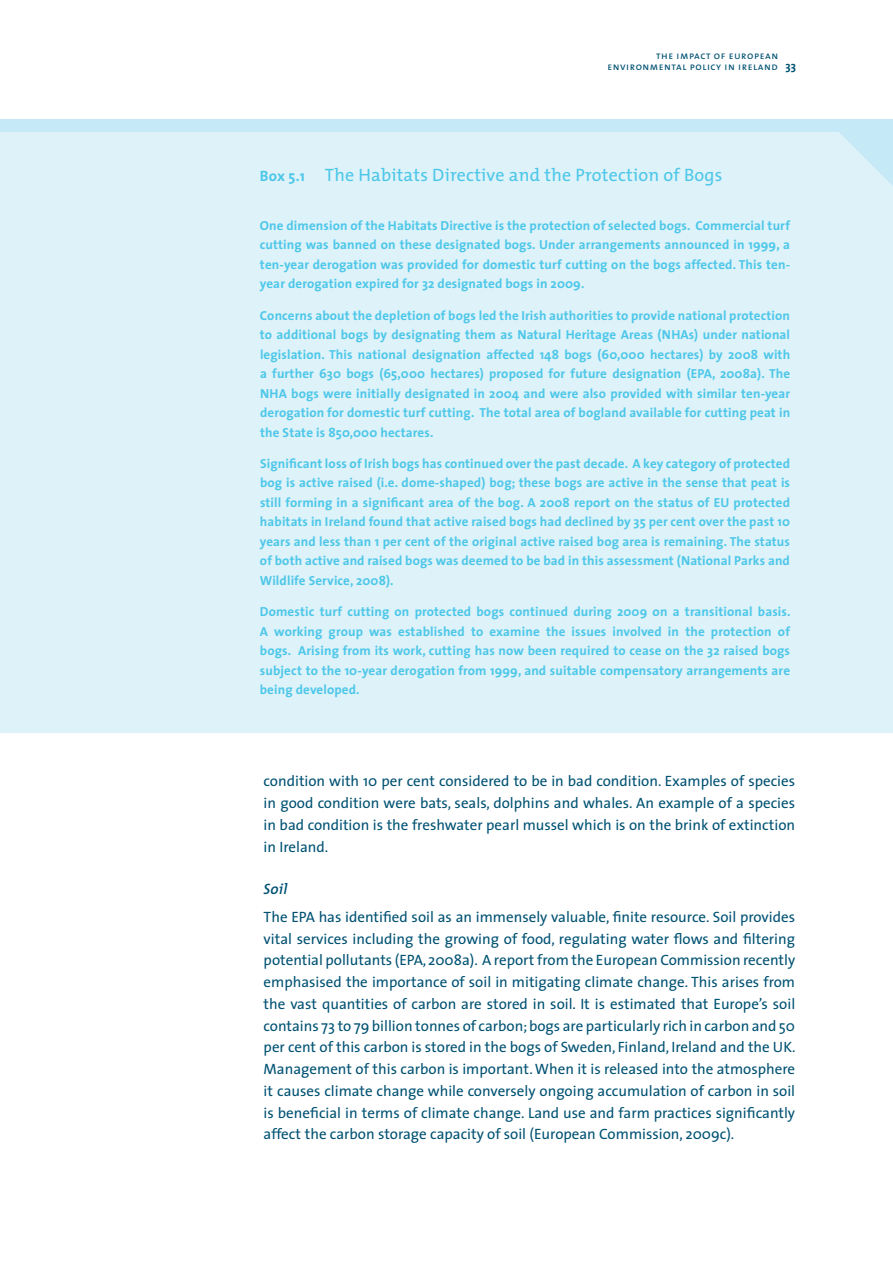
<style>
.page{position:relative;width:893px;height:1263px;background:#fff}
.page>*{position:absolute;margin:0;border:0;box-sizing:border-box;transform-origin:0 0}
.t1{font:18px "The Mix";letter-spacing:.01em;color:#4dc7e9}
.t2{font:15px/21.8px "The Sans";color:#005273;text-align:justify}
.t3{font:italic 600 15px "The Mix";color:#005273}
.t4{font:700 13.2px/19.5px "The Sans";letter-spacing:.01em;color:#4dc7e9;text-align:justify}
.t5{font:10.5px/11.2px "The Sans Caps";letter-spacing:.05em;color:#005273}
.s1{font-family:"The Sans";font-weight:700;font-size:12px}
.s2{font-weight:700;font-size:15px}
</style>
<div class="page">
<div style="left:0;top:119px;width:893px;height:614px;background:#ddf2f9"></div>
<div style="left:0;top:119px;width:893px;height:13px;background:#c5e9f6"></div>
<svg style="left:839px;top:132px;width:54px;height:54px"></svg>
<p class="t5" style="left:608px;top:49px;width:190px;text-indent:48px">the impact of european environmental policy in ireland <span class="s1">33</span></p>
<h1 class="t1" style="left:260px;top:159px;width:464px"><span class="s2">Box 5.1</span> The Habitats Directive and the Protection of Bogs</h1>
<p class="t4" style="left:260px;top:215px;width:532px">One dimension of the Habitats Directive is the protection of selected bogs. Commercial turf cutting was banned on these designated bogs. Under arrangements announced in 1999, a ten-year derogation was provided for domestic turf cutting on the bogs affected. This ten&shy;year derogation expired for 32 designated bogs in 2009.</p>
<p class="t4" style="left:260px;top:305px;width:532px">Concerns about the depletion of bogs led the Irish authorities to provide national protection to additional bogs by designating them as Natural Heritage Areas (NHAs) under national legislation. This national designation affected 148 bogs (60,000 hectares) by 2008 with a further 630 bogs (65,000 hectares) proposed for future designation (EPA, 2008a). The NHA bogs were initially designated in 2004 and were also provided with similar ten-year derogation for domestic turf cutting. The total area of bogland available for cutting peat in the State is 850,000 hectares.</p>
<p class="t4" style="left:260px;top:453px;width:532px">Significant loss of Irish bogs has continued over the past decade. A key category of protected bog is active raised (i.e. dome-shaped) bog; these bogs are active in the sense that peat is still forming in a significant area of the bog. A 2008 report on the status of EU protected habitats in Ireland found that active raised bogs had declined by 35 per cent over the past 10 years and less than 1 per cent of the original active raised bog area is remaining. The status of both active and raised bogs was deemed to be bad in this assessment (National Parks and Wildlife Service, 2008).</p>
<p class="t4" style="left:260px;top:601px;width:532px">Domestic turf cutting on protected bogs continued during 2009 on a transitional basis.<br>A working group was established to examine the issues involved in the protection of bogs. Arising from its work, cutting has now been required to cease on the 32 raised bogs subject to the 10-year derogation from 1999, and suitable compensatory arrangements are being developed.</p>
<p class="t2" style="left:264px;top:770px;width:533px">condition with 10 per cent considered to be in bad condition. Examples of species in good condition were bats, seals, dolphins and whales. An example of a species in bad condition is the freshwater pearl mussel which is on the brink of extinction in Ireland.</p>
<p class="t3" style="left:264px;top:876px;width:25px">Soil</p>
<p class="t2" style="left:264px;top:905px;width:534px">The EPA has identified soil as an immensely valuable, finite resource. Soil provides vital services including the growing of food, regulating water flows and filtering potential pollutants (EPA, 2008a). A report from the European Commission recently emphasised the importance of soil in mitigating climate change. This arises from the vast quantities of carbon are stored in soil. It is estimated that Europe’s soil contains 73 to 79 billion tonnes of carbon; bogs are particularly rich in carbon and 50 per cent of this carbon is stored in the bogs of Sweden, Finland, Ireland and the UK.<br>Management of this carbon is important. When it is released into the atmosphere it causes climate change while conversely ongoing accumulation of carbon in soil is beneficial in terms of climate change. Land use and farm practices significantly affect the carbon storage capacity of soil (European Commission, 2009c).</p>
</div>
